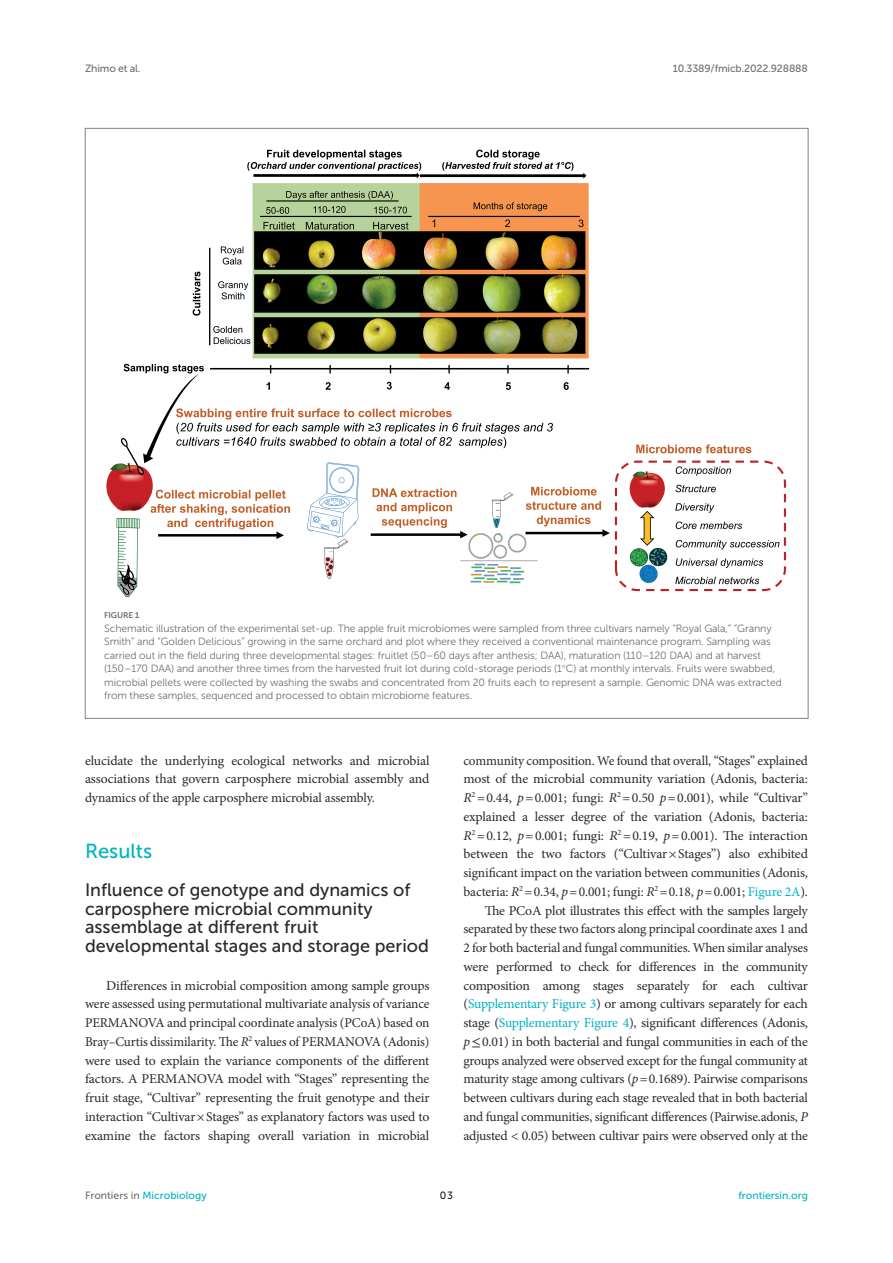
<style>
.page{position:relative;width:893px;height:1263px;background:#fff}
.page>*{position:absolute;margin:0;border:0;box-sizing:border-box;transform-origin:0 0}
.HEAD_1{font:20.25px "Museo Sans 500";color:#00b3c3}
.HEAD_2_after_HEAD_1{font:18px/18.8px "Museo Sans 500";color:#292929}
.TEXT_FLUSH{font:13.5px/18.8px "Minion Pro";letter-spacing:-.01em;color:#292929;text-align:justify}
.TEXT{font:13.5px/18.8px "Minion Pro";letter-spacing:-.015em;color:#292929;text-align:justify}
.FIG_LEG{font:10.5px/13.5px "Museo Sans 300";letter-spacing:-.01em;color:#6f6f70}
.t1{font:10.5px "Museo Sans 500";color:#00b3c3}
.t2{font:10.5px "Museo Sans 500";letter-spacing:-.015em;color:#6f6f70}
.t3{font:10.5px "Museo Sans 500";color:#231f20}
.FIG_HD{font:8.25px "Museo Sans 700";letter-spacing:-.01em;color:#6f6f70}
.s1{font-family:"STIX"}
.s2{font-style:italic}
.s3{color:#00b3c3}
.s4{color:#6f6f70}
</style>
<div class="page">
<img style="left:106px;top:149px;width:681px;height:449px">
<p class="t2" style="left:85px;top:63px;width:57px">Zhimo et al.</p>
<p class="t2" style="left:673px;top:63px;width:137px">10.3389/fmicb.2022.928888</p>
<p class="FIG_HD" style="left:104px;top:611px;width:37px">FIGURE 1</p>
<p class="FIG_LEG" style="left:104px;top:622px;width:679px">Schematic illustration of the experimental set-up. The apple fruit microbiomes were sampled from three cultivars namely “Royal Gala,” “Granny Smith” and “Golden Delicious” growing in the same orchard and plot where they received a conventional maintenance program. Sampling was carried out in the field during three developmental stages: fruitlet (50–60 days after anthesis; DAA), maturation (110–120 DAA) and at harvest (150–170 DAA) and another three times from the harvested fruit lot during cold-storage periods (1<span class="s1">°</span>C) at monthly intervals. Fruits were swabbed, microbial pellets were collected by washing the swabs and concentrated from 20 fruits each to represent a sample. Genomic DNA was extracted from these samples, sequenced and processed to obtain microbiome features.</p>
<p class="TEXT" style="left:85px;top:751px;width:346px">elucidate the underlying ecological networks and microbial associations that govern carposphere microbial assembly and dynamics of the apple carposphere microbial assembly.</p>
<p class="HEAD_1" style="left:85px;top:840px;width:69px">Results</p>
<p class="HEAD_2_after_HEAD_1" style="left:85px;top:880px;width:345px">Influence of genotype and dynamics of carposphere microbial community assemblage at different fruit developmental stages and storage period</p>
<p class="TEXT_FLUSH" style="left:85px;top:976px;width:346px;text-indent:21px">Differences in microbial composition among sample groups were assessed using permutational multivariate analysis of variance PERMANOVA and principal coordinate analysis (PCoA) based on Bray–Curtis dissimilarity. The <span class="s2">R</span><sup>2</sup> values of PERMANOVA (Adonis) were used to explain the variance components of the different factors. A PERMANOVA model with “Stages” representing the fruit stage, “Cultivar” representing the fruit genotype and their interaction “Cultivar×Stages” as explanatory factors was used to examine the factors shaping overall variation in microbial</p>
<p class="TEXT_FLUSH" style="left:463px;top:751px;width:346px">community composition. We found that overall, “Stages” explained most of the microbial community variation (Adonis, bacteria:<br><span class="s2">R</span><sup>2</sup> =0.44, <span class="s2">p</span>=0.001; fungi: <span class="s2">R</span><sup>2</sup> =0.50 <span class="s2">p</span>=0.001), while “Cultivar” explained a lesser degree of the variation (Adonis, bacteria:<br><span class="s2">R</span><sup>2</sup> =0.12, <span class="s2">p</span>=0.001; fungi: <span class="s2">R</span><sup>2</sup> =0.19, <span class="s2">p</span>=0.001). The interaction between the two factors (“Cultivar×Stages”) also exhibited significant impact on the variation between communities (Adonis, bacteria: <span class="s2">R</span><sup>2</sup> =0.34, <span class="s2">p</span>=0.001; fungi: <span class="s2">R</span><sup>2</sup> =0.18, <span class="s2">p</span>=0.001; <span class="s3">Figure 2A</span>).</p>
<p class="TEXT" style="left:463px;top:901px;width:346px;text-indent:21px">The PCoA plot illustrates this effect with the samples largely separated by these two factors along principal coordinate axes 1 and 2 for both bacterial and fungal communities. When similar analyses were performed to check for differences in the community composition among stages separately for each cultivar (<span class="s3">Supplementary Figure 3</span>) or among cultivars separately for each stage (<span class="s3">Supplementary Figure 4</span>), significant differences (Adonis, <span class="s2">p</span><span class="s1">≤</span>0.01) in both bacterial and fungal communities in each of the groups analyzed were observed except for the fungal community at maturity stage among cultivars (<span class="s2">p</span>=0.1689). Pairwise comparisons between cultivars during each stage revealed that in both bacterial and fungal communities, significant differences (Pairwise.adonis, <span class="s2">P </span>adjusted &lt; 0.05) between cultivar pairs were observed only at the</p>
<p class="t1" style="left:85px;top:1190px;width:123px"><span class="s4">Frontiers in</span> Microbiology</p>
<p class="t3" style="left:440px;top:1190px;width:15px">03</p>
<p class="t1" style="left:738px;top:1190px;width:71px">frontiersin.org</p>
</div>
